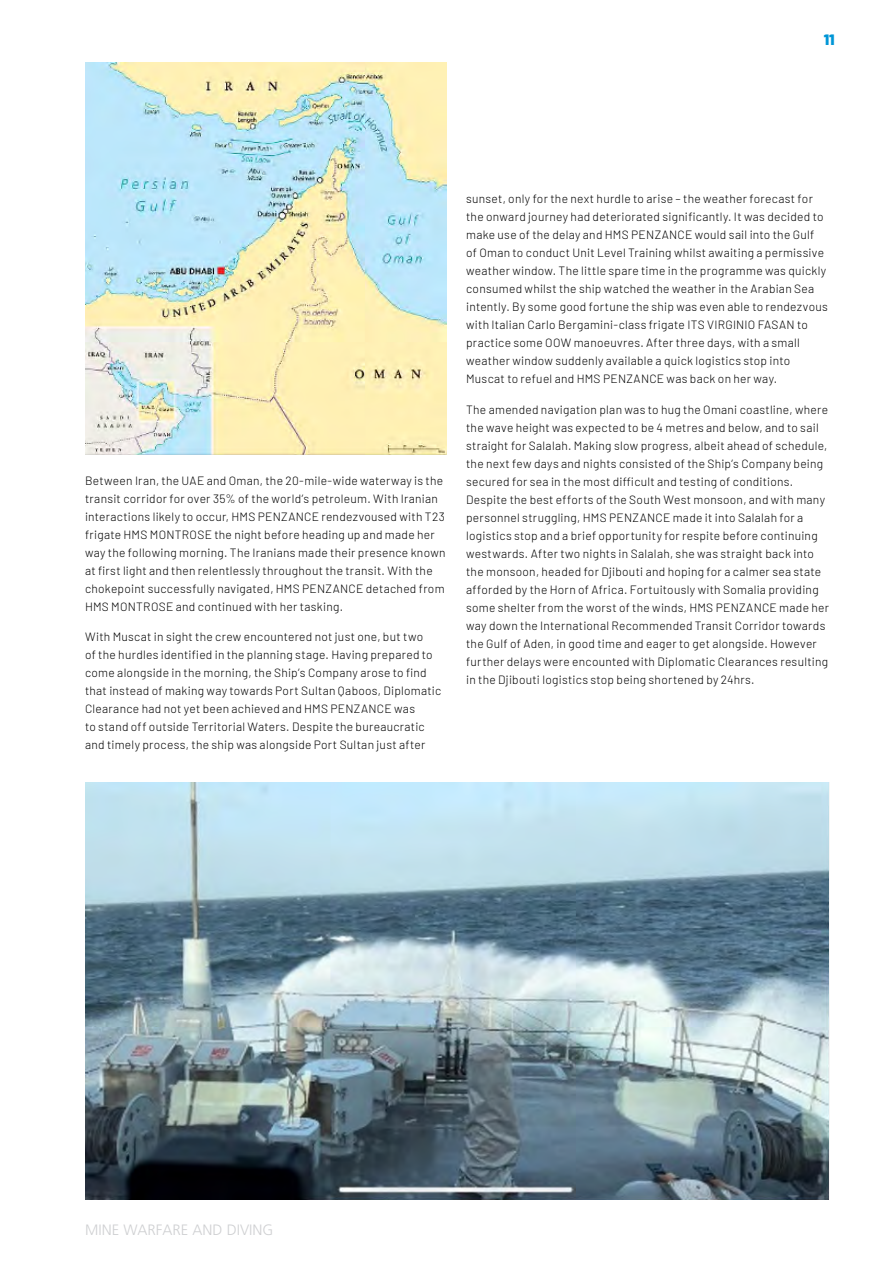
<style>
.page{position:relative;width:893px;height:1263px;background:#fff}
.page>*{position:absolute;margin:0;border:0;box-sizing:border-box;transform-origin:0 0}
.t1{font:300 15px "Frutiger";color:#cfd0d2}
.t2{font:900 15px "Barlow";color:#0096d6}
.t3{font:300 12px/18px "Barlow";letter-spacing:.025em;color:#000}
</style>
<div class="page">
<img style="left:85px;top:63px;width:361px;height:392px">
<img style="left:85px;top:782px;width:744px;height:417px">
<p class="t2" style="left:824px;top:28px;width:12px">11</p>
<p class="t3" style="left:85px;top:470px;width:362px">Between Iran, the UAE and Oman, the 20-mile-wide waterway is the transit corridor for over 35% of the world’s petroleum. With Iranian interactions likely to occur, HMS PENZANCE rendezvoused with T23 frigate HMS MONTROSE the night before heading up and made her way the following morning. The Iranians made their presence known at first light and then relentlessly throughout the transit. With the chokepoint successfully navigated, HMS PENZANCE detached from HMS MONTROSE and continued with her tasking.</p>
<p class="t3" style="left:85px;top:627px;width:358px">With Muscat in sight the crew encountered not just one, but two<br>of the hurdles identified in the planning stage. Having prepared to come alongside in the morning, the Ship’s Company arose to find that instead of making way towards Port Sultan Qaboos, Diplomatic Clearance had not yet been achieved and HMS PENZANCE was<br>to stand off outside Territorial Waters. Despite the bureaucratic and timely process, the ship was alongside Port Sultan just after</p>
<p class="t3" style="left:466px;top:189px;width:363px">sunset, only for the next hurdle to arise – the weather forecast for the onward journey had deteriorated significantly. It was decided to make use of the delay and HMS PENZANCE would sail into the Gulf of Oman to conduct Unit Level Training whilst awaiting a permissive weather window. The little spare time in the programme was quickly consumed whilst the ship watched the weather in the Arabian Sea intently. By some good fortune the ship was even able to rendezvous with Italian Carlo Bergamini-class frigate ITS VIRGINIO FASAN to practice some OOW manoeuvres. After three days, with a small weather window suddenly available a quick logistics stop into Muscat to refuel and HMS PENZANCE was back on her way.</p>
<p class="t3" style="left:466px;top:400px;width:364px">The amended navigation plan was to hug the Omani coastline, where the wave height was expected to be 4 metres and below, and to sail straight for Salalah. Making slow progress, albeit ahead of schedule, the next few days and nights consisted of the Ship’s Company being secured for sea in the most difficult and testing of conditions.<br>Despite the best efforts of the South West monsoon, and with many personnel struggling, HMS PENZANCE made it into Salalah for a logistics stop and a brief opportunity for respite before continuing westwards. After two nights in Salalah, she was straight back into the monsoon, headed for Djibouti and hoping for a calmer sea state afforded by the Horn of Africa. Fortuitously with Somalia providing some shelter from the worst of the winds, HMS PENZANCE made her way down the International Recommended Transit Corridor towards the Gulf of Aden, in good time and eager to get alongside. However further delays were encounted with Diplomatic Clearances resulting in the Djibouti logistics stop being shortened by 24hrs.</p>
<p class="t1" style="left:85px;top:1221px;width:190px">MINE WARFARE AND DIVING</p>
</div>
